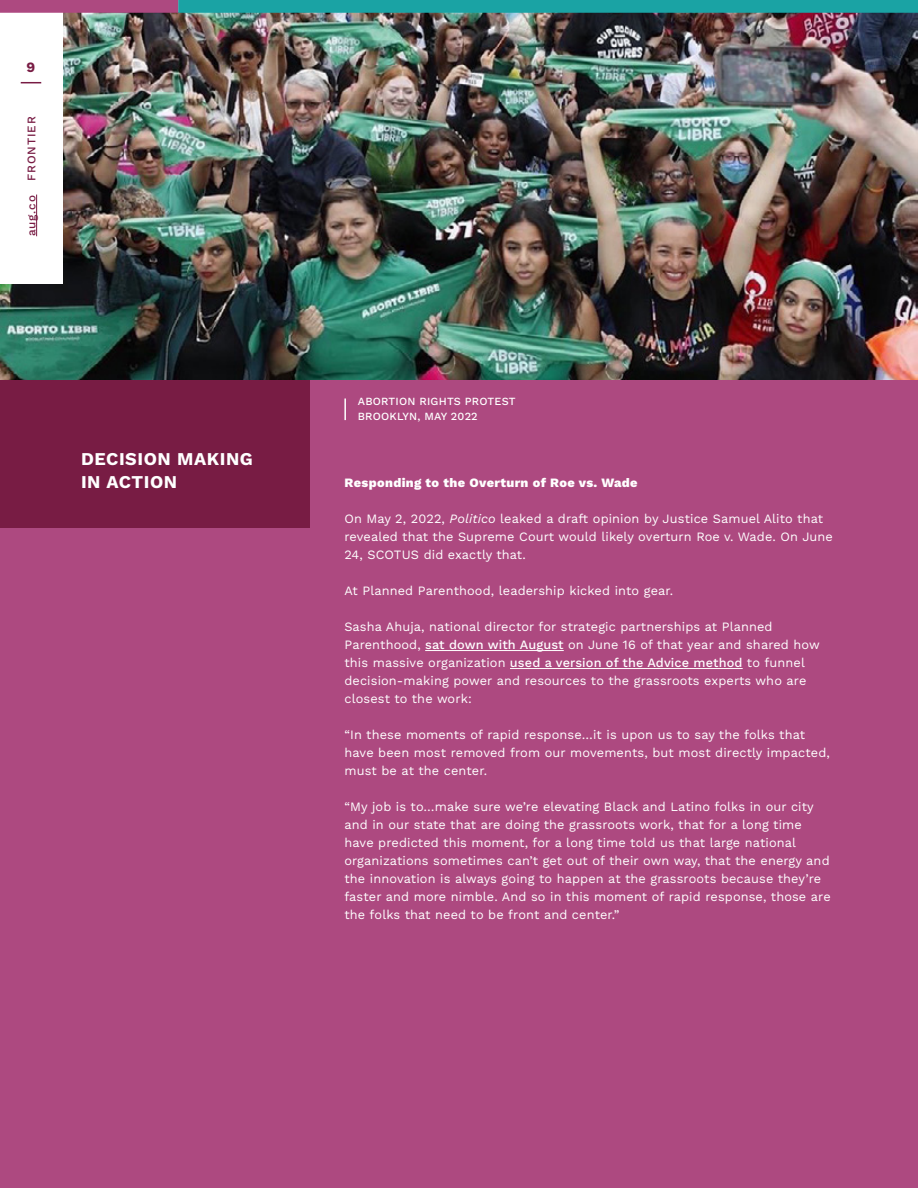
<style>
.page{position:relative;width:918px;height:1188px;background:#fff}
.page>*{position:absolute;margin:0;border:0;box-sizing:border-box;transform-origin:0 0}
.t1{font:700 18px/22.5px "Work Sans";letter-spacing:.03em;color:#fff}
.t2{font:700 14.25px "Work Sans";color:#781c44}
.t3{font:12.75px/18px "Work Sans";letter-spacing:.01em;color:#fff}
.t4{font:800 12.75px "Work Sans";letter-spacing:.03em;color:#fff}
.t5{font:500 11.7px "Work Sans";letter-spacing:.07em;color:#781c44}
.t6{font:500 10.95px/15px "Work Sans";letter-spacing:.02em;color:#fff}
.s1{font-style:italic}
.s2{font-weight:500}
</style>
<div class="page">
<img style="left:0;top:13px;width:918px;height:367px">
<div style="left:0;top:0;width:62px;height:284px;background:#fff"></div>
<svg style="left:21px;top:82px;width:20px;height:1px"></svg>
<hr style="left:36px;top:195px;width:1px;height:41px;background:#781c44">
<div style="left:178px;top:0;width:740px;height:13px;background:#1aa3a4"></div>
<div style="left:0;top:0;width:178px;height:13px;background:#ad4980"></div>
<div style="left:0;top:380px;width:918px;height:808px;background:#ad4980"></div>
<div style="left:0;top:380px;width:309px;height:148px;background:#781c44"></div>
<hr style="left:425px;top:650px;width:139px;height:1px;background:#fff">
<hr style="left:510px;top:668px;width:233px;height:1px;background:#fff">
<hr style="left:344px;top:399px;width:2px;height:21px;background:#fff">
<p class="t2" style="left:27px;top:56px;width:10px">9</p>
<p class="t5" style="left:23px;top:181px;width:66px;rotate:-90deg">FRONTIER</p>
<p class="t5" style="left:23px;top:236px;width:42px;rotate:-90deg">aug.co</p>
<h1 class="t1" style="left:81px;top:447px;width:173px">DECISION MAKING<br>IN ACTION</h1>
<p class="t6" style="left:358px;top:394px;width:159px">ABORTION RIGHTS PROTEST<br>BROOKLYN, MAY 2022</p>
<p class="t4" style="left:344px;top:473px;width:295px">Responding to the Overturn of Roe vs. Wade</p>
<p class="t3" style="left:344px;top:509px;width:490px">On May 2, 2022, <span class="s1">Politico</span> leaked a draft opinion by Justice Samuel Alito that revealed that the Supreme Court would likely overturn Roe v. Wade. On June<br>24, SCOTUS did exactly that.</p>
<p class="t3" style="left:344px;top:581px;width:330px">At Planned Parenthood, leadership kicked into gear.</p>
<p class="t3" style="left:344px;top:617px;width:477px">Sasha Ahuja, national director for strategic partnerships at Planned Parenthood, <span class="s2">sat down with August</span> on June 16 of that year and shared how this massive organization <span class="s2">used a version of the Advice method</span> to funnel decision-making power and resources to the grassroots experts who are closest to the work:</p>
<p class="t3" style="left:344px;top:725px;width:487px">“In these moments of rapid response…it is upon us to say the folks that have been most removed from our movements, but most directly impacted, must be at the center.</p>
<p class="t3" style="left:344px;top:797px;width:488px">“My job is to…make sure we’re elevating Black and Latino folks in our city and in our state that are doing the grassroots work, that for a long time have predicted this moment, for a long time told us that large national organizations sometimes can’t get out of their own way, that the energy and the innovation is always going to happen at the grassroots because they’re faster and more nimble. And so in this moment of rapid response, those are the folks that need to be front and center.”</p>
</div>
